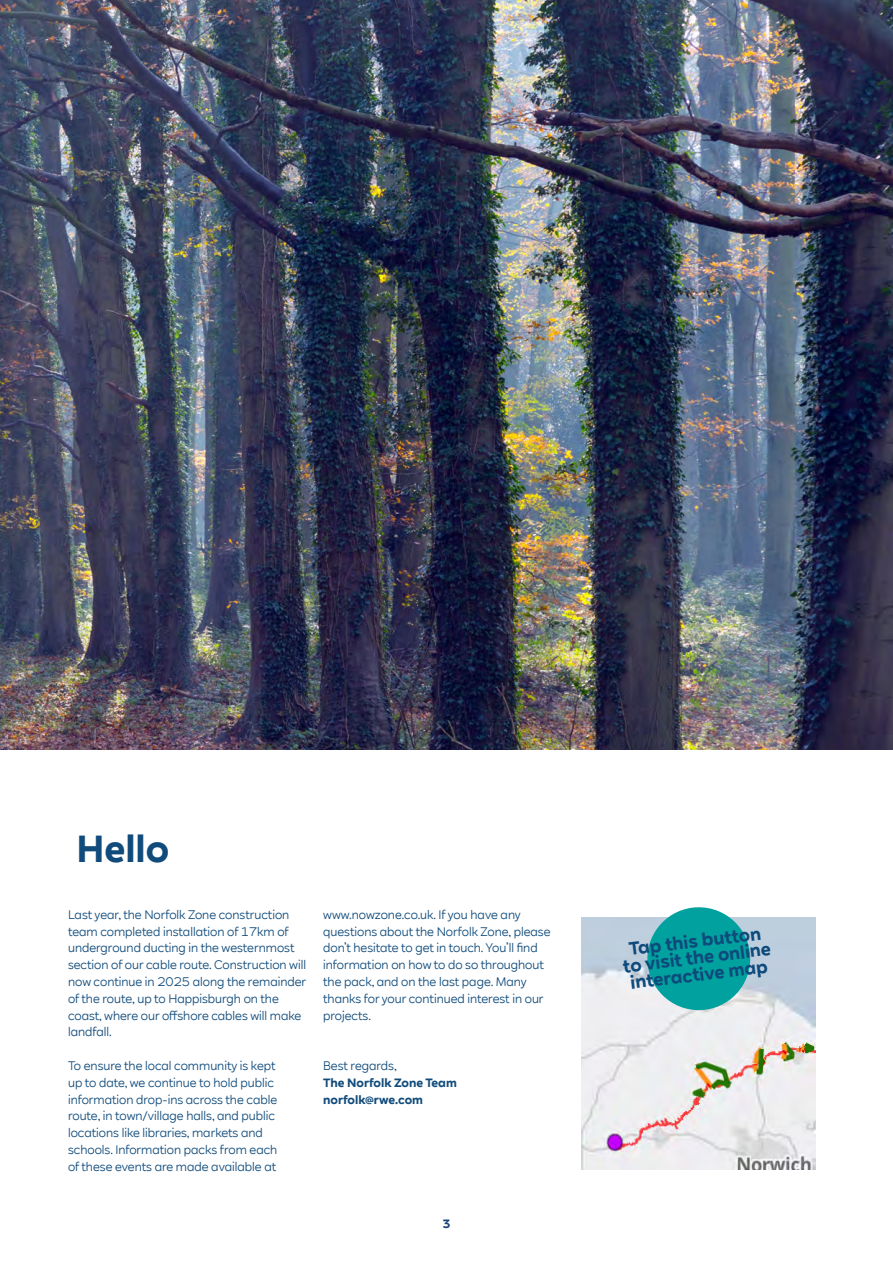
<style>
.page{position:relative;width:893px;height:1263px;background:#fff}
.page>*{position:absolute;margin:0;border:0;box-sizing:border-box;transform-origin:0 0}
.RWE_Headline_White{font:700 37.5px "RWE Sans";color:#104b7b}
.RWE_Headline_White-2{font:700 18px/16.8px "RWE Sans";color:#0e4a7b;text-align:center}
.RWE_Headline_White-3{font:12px/16.8px "RWE Sans";color:#104b7b}
.RWE_Headline_White-4{font:700 12px "RWE Sans";color:#104b7b}
.t1{font:700 12px "RWE Sans";color:#1d4477}
</style>
<div class="page">
<img style="left:0;top:0;width:893px;height:750px">
<img style="left:581px;top:918px;width:235px;height:251px">
<svg style="left:644px;top:907px;width:109px;height:106px;background:#3eb4b4"></svg>
<p class="RWE_Headline_White" style="left:77px;top:825px;width:94px">Hello</p>
<p class="RWE_Headline_White-3" style="left:68px;top:906px;width:240px">Last year, the Norfolk Zone construction team completed installation of 17km of underground ducting in the westernmost section of our cable route. Construction will now continue in 2025 along the remainder of the route, up to Happisburgh on the coast, where our offshore cables will make landfall.</p>
<p class="RWE_Headline_White-3" style="left:68px;top:1057px;width:211px">To ensure the local community is kept up to date, we continue to hold public information drop-ins across the cable route, in town/village halls, and public locations like libraries, markets and schools. Information packs from each of these events are made available at</p>
<p class="RWE_Headline_White-3" style="left:323px;top:906px;width:229px">www.nowzone.co.uk. If you have any questions about the Norfolk Zone, please don’t hesitate to get in touch. You’ll find information on how to do so throughout the pack, and on the last page. Many thanks for your continued interest in our projects.</p>
<p class="RWE_Headline_White-3" style="left:323px;top:1057px;width:75px">Best regards,</p>
<p class="RWE_Headline_White-4" style="left:323px;top:1075px;width:135px">The Norfolk Zone Team</p>
<p class="RWE_Headline_White-4" style="left:323px;top:1092px;width:101px">norfolk@rwe.com</p>
<p class="t1" style="left:442px;top:1216px;width:10px">3</p>
<p class="RWE_Headline_White-2" style="left:620px;top:942px;width:150px;rotate:-7deg">Tap this button to visit the online interactive map</p>
</div>
